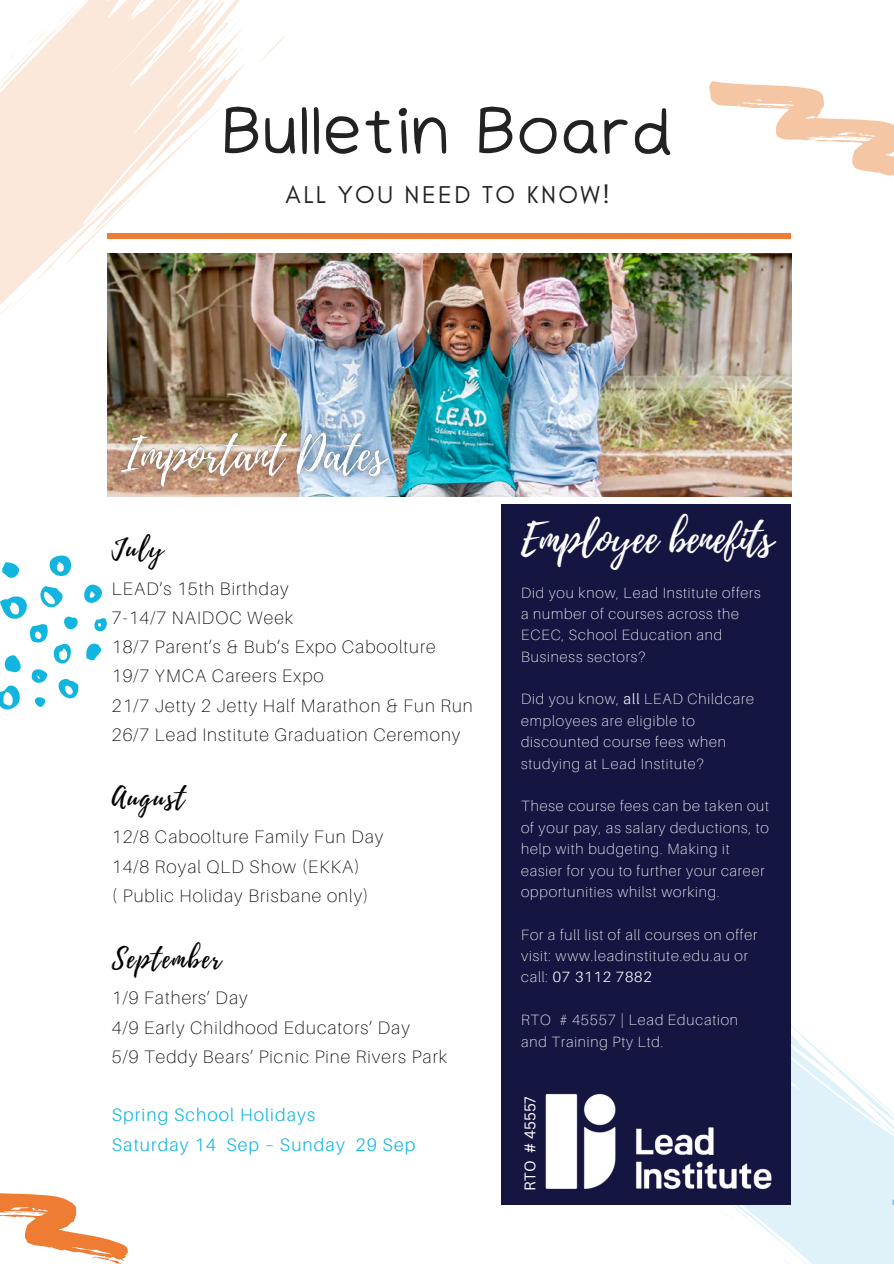
<style>
.page{position:relative;width:894px;height:1264px;background:#fff}
.page>*{position:absolute;margin:0;border:0;box-sizing:border-box;transform-origin:0 0}
.t1{font:63px "Irene Florentina";letter-spacing:-.075em;color:#222}
.t2{font:40.5px "Playlist Script";color:#fff}
.t3{font:27px "Playlist Script";letter-spacing:.06em;color:#000}
.t4{font:24.75px "Glacial Indifference";letter-spacing:.1em;color:#222}
.t5{font:100 18px/29.2px "Aileron";letter-spacing:.06em;color:#000}
.t6{font:300 18px/29.2px "Aileron";letter-spacing:.06em;color:#11b5e0}
.t7{font:15px "Canva Sans";color:#fff}
.t8{font:100 14.85px/21.3px "Aileron";letter-spacing:.06em;color:#fff}
.s1{font-weight:300}
</style>
<div class="page">
<svg style="left:0;top:0;width:284px;height:328px"></svg>
<svg style="left:709px;top:81px;width:184px;height:95px"></svg>
<svg style="left:0;top:1193px;width:128px;height:70px"></svg>
<div style="left:108px;top:233px;width:682px;height:6px;background:#ee7c33"></div>
<svg style="left:569px;top:943px;width:324px;height:320px"></svg>
<img style="left:108px;top:253px;width:682px;height:243px">
<svg style="left:49px;top:555px;width:23px;height:21px"></svg>
<svg style="left:2px;top:562px;width:17px;height:16px"></svg>
<svg style="left:0;top:584px;width:107px;height:125px"></svg>
<img style="left:108px;top:422px;width:292px;height:75px">
<div style="left:501px;top:504px;width:289px;height:700px;background:#151542"></div>
<img style="left:545px;top:1093px;width:227px;height:97px">
<h2 class="t1" style="left:219px;top:92px;width:458px">Bulletin Board</h2>
<p class="t4" style="left:285px;top:179px;width:326px">ALL YOU NEED TO KNOW!</p>
<p class="t3" style="left:112px;top:530px;width:53px">July</p>
<p class="t5" style="left:112px;top:573px;width:362px">LEAD’s 15th Birthday<br>7-14/7 NAIDOC Week<br>18/7 Parent’s &amp; Bub’s Expo Caboolture<br>19/7 YMCA Careers Expo<br>21/7 Jetty 2 Jetty Half Marathon &amp; Fun Run<br>26/7 Lead Institute Graduation Ceremony</p>
<p class="t3" style="left:112px;top:778px;width:74px">August</p>
<p class="t5" style="left:112px;top:822px;width:273px">12/8 Caboolture Family Fun Day<br>14/8 Royal QLD Show (EKKA)<br>( Public Holiday Brisbane only)</p>
<h1 class="t3" style="left:112px;top:939px;width:110px">September</h1>
<h1 class="t5" style="left:112px;top:982px;width:337px">1/9 Fathers’ Day<br>4/9 Early Childhood Educators’ Day<br>5/9 Teddy Bears’ Picnic Pine Rivers Park</h1>
<h3 class="t6" style="left:112px;top:1099px;width:305px">Spring School Holidays<br>Saturday 14 Sep – Sunday 29 Sep</h3>
<p class="t2" style="left:521px;top:510px;width:253px">Employee benefits</p>
<p class="t8" style="left:521px;top:581px;width:241px">Did you know, Lead Institute offers a number of courses across the<br>ECEC, School Education and<br>Business sectors?</p>
<p class="t8" style="left:521px;top:688px;width:234px">Did you know, <span class="s1">all</span> LEAD Childcare employees are eligible to discounted course fees when studying at Lead Institute?</p>
<p class="t8" style="left:521px;top:795px;width:249px">These course fees can be taken out of your pay, as salary deductions, to help with budgeting. Making it easier for you to further your career opportunities whilst working.</p>
<h5 class="t8" style="left:521px;top:923px;width:238px">For a full list of all courses on offer visit: www.leadinstitute.edu.au or call: <span class="s1">07 3112 7882</span></h5>
<p class="t8" style="left:521px;top:1009px;width:218px">RTO # 45557 | Lead Education</p>
<h4 class="t8" style="left:521px;top:1030px;width:144px">and Training Pty Ltd.</h4>
<h4 class="t7" style="left:519px;top:1190px;width:96px;rotate:-90deg">RTO # 45557</h4>
</div>
